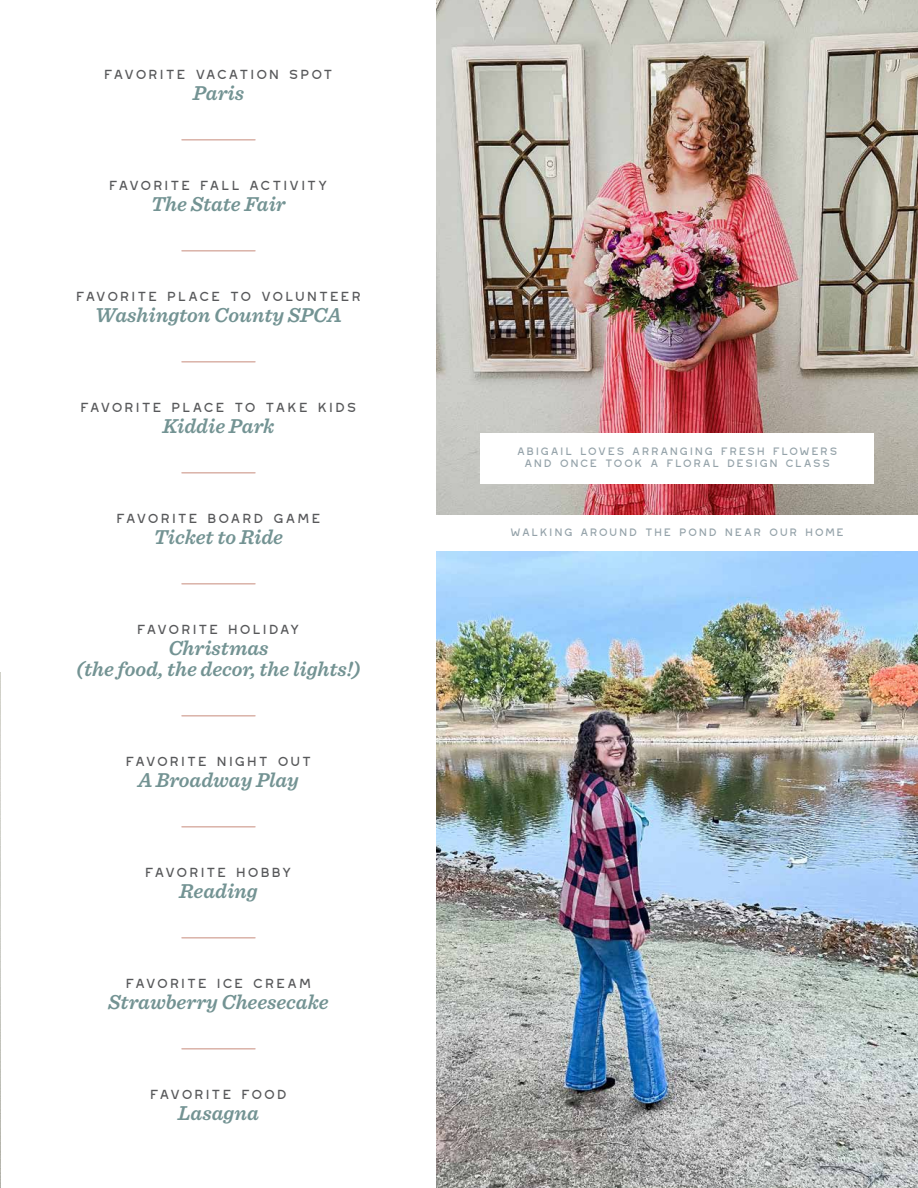
<style>
.page{position:relative;width:918px;height:1188px;background:#fff}
.page>*{position:absolute;margin:0;border:0;box-sizing:border-box;transform-origin:0 0}
.t1{font:italic 600 21px/21px "Sentinel";color:#739393;text-align:center}
.t2{font:200 16.5px "Westmount";color:#57585a}
.t3{font:200 13.5px/12px "Westmount";color:#94a2a9;text-align:center}
</style>
<div class="page">
<img style="left:0;top:673px;width:1px;height:515px">
<img style="left:436px;top:0;width:482px;height:514px">
<img style="left:436px;top:552px;width:482px;height:636px">
<hr style="left:182px;top:139px;width:73px;height:2px;background:#dab2a8">
<hr style="left:182px;top:250px;width:73px;height:2px;background:#dab2a8">
<hr style="left:182px;top:361px;width:73px;height:2px;background:#dab2a8">
<hr style="left:182px;top:472px;width:73px;height:2px;background:#dab2a8">
<hr style="left:182px;top:583px;width:73px;height:2px;background:#dab2a8">
<hr style="left:182px;top:715px;width:73px;height:2px;background:#dab2a8">
<hr style="left:182px;top:826px;width:73px;height:2px;background:#dab2a8">
<hr style="left:182px;top:937px;width:73px;height:2px;background:#dab2a8">
<hr style="left:182px;top:1048px;width:73px;height:2px;background:#dab2a8">
<div style="left:481px;top:433px;width:393px;height:50px;background:#fff"></div>
<p class="t2" style="left:103px;top:66px;width:232px">Favorite vacation spot</p>
<p class="t1" style="left:193px;top:81px;width:53px">Paris</p>
<p class="t2" style="left:108px;top:177px;width:222px">Favorite fall activity</p>
<p class="t1" style="left:151px;top:192px;width:136px">The State Fair</p>
<p class="t2" style="left:75px;top:288px;width:288px">Favorite place to volunteer</p>
<p class="t1" style="left:95px;top:303px;width:248px">Washington County SPCA</p>
<p class="t2" style="left:79px;top:399px;width:280px">Favorite Place to take kids</p>
<p class="t1" style="left:163px;top:414px;width:113px">Kiddie Park</p>
<p class="t2" style="left:116px;top:510px;width:207px">Favorite board game</p>
<p class="t1" style="left:154px;top:525px;width:131px">Ticket to Ride</p>
<p class="t2" style="left:136px;top:621px;width:166px">Favorite Holiday</p>
<p class="t1" style="left:76px;top:636px;width:286px">Christmas<br>(the food, the decor, the lights!)</p>
<p class="t2" style="left:125px;top:753px;width:189px">Favorite night out</p>
<p class="t1" style="left:138px;top:768px;width:162px">A Broadway Play</p>
<p class="t2" style="left:144px;top:864px;width:150px">Favorite Hobby</p>
<p class="t1" style="left:179px;top:879px;width:80px">Reading</p>
<p class="t2" style="left:125px;top:975px;width:189px">Favorite ice cream</p>
<p class="t1" style="left:108px;top:990px;width:222px">Strawberry Cheesecake</p>
<p class="t2" style="left:149px;top:1086px;width:140px">Favorite Food</p>
<p class="t1" style="left:178px;top:1101px;width:83px">Lasagna</p>
<p class="t3" style="left:516px;top:445px;width:324px">Abigail loves arranging fresh flowers and once took a floral design class</p>
<p class="t3" style="left:510px;top:526px;width:337px">walking around the pond near our home</p>
</div>
